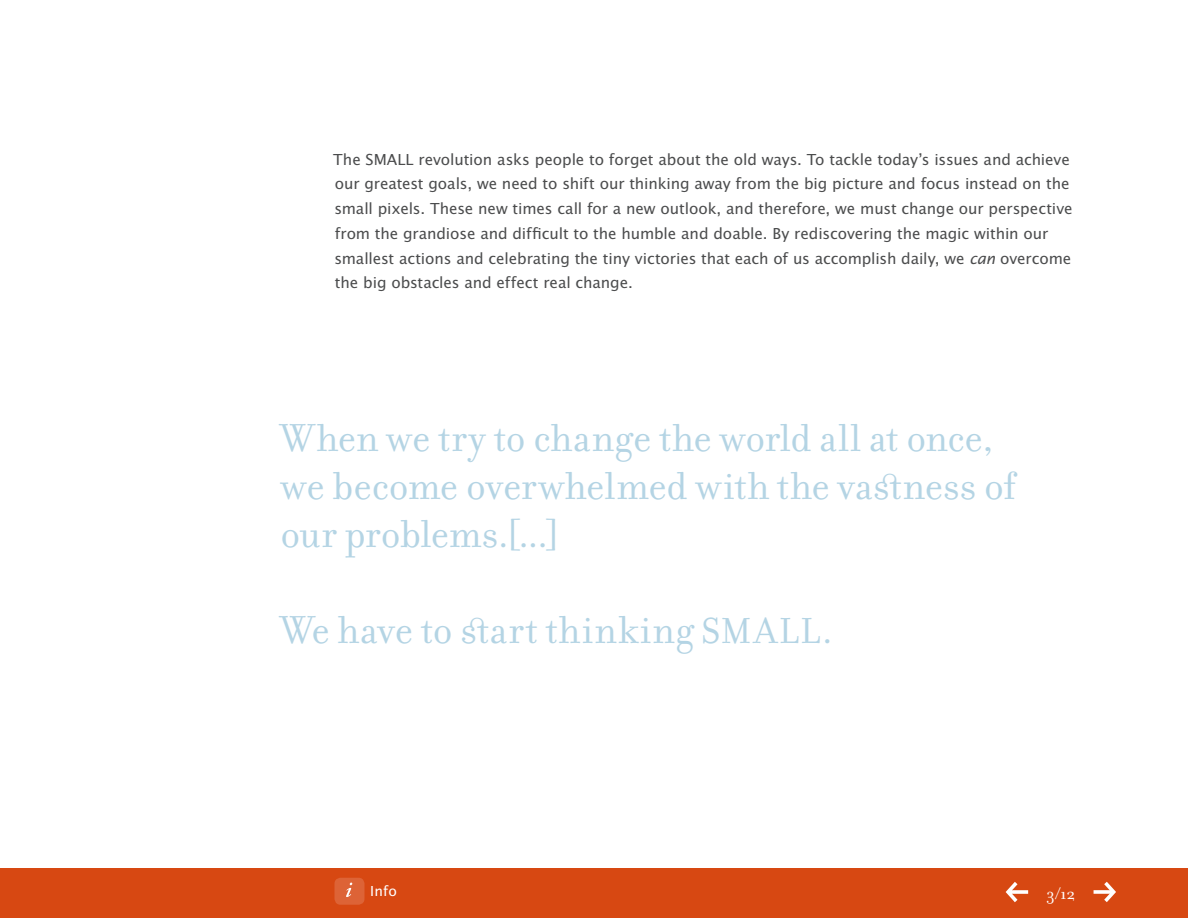
<style>
.page{position:relative;width:1188px;height:918px;background:#fff}
.page>*{position:absolute;margin:0;border:0;box-sizing:border-box;transform-origin:0 0}
.t1{font:42px/48px "Filosofia OT";color:#b4d4e4}
.t2{font:18px "Filosofia OT";color:#fff}
.t3{font:16.5px/24.8px "Lucida Sans EFOP";letter-spacing:-.005em;color:#4b4c4d}
.t4{font:15px "Lucida Sans EFOP";color:#fff}
.s1{font-style:italic}
.s2{font-size:39px}
</style>
<div class="page">
<div style="left:0;top:869px;width:1188px;height:49px;background:#d74812"></div>
<div style="left:334px;top:878px;width:30px;height:27px;background:#dd6336;border-radius:6px"></div>
<svg style="left:346px;top:883px;width:6px;height:14px"></svg>
<svg style="left:1006px;top:882px;width:22px;height:20px"></svg>
<svg style="left:1094px;top:882px;width:22px;height:20px"></svg>
<p class="t3" style="left:333px;top:148px;width:741px">The SMALL revolution asks people to forget about the old ways. To tackle today’s issues and achieve our greatest goals, we need to shift our thinking away from the big picture and focus instead on the small pixels. These new times call for a new outlook, and therefore, we must change our perspective from the grandiose and difficult to the humble and doable. By rediscovering the magic within our smallest actions and celebrating the tiny victories that each of us accomplish daily, we <span class="s1">can</span> overcome the big obstacles and effect real change.</p>
<h1 class="t1" style="left:280px;top:414px;width:737px">When we try to change the world all at once, we become overwhelmed with the vastness of our problems.[...]</h1>
<h1 class="t1" style="left:280px;top:606px;width:554px">We have to start thinking <span class="s2">SMALL</span>.</h1>
<p class="t4" style="left:370px;top:883px;width:28px">Info</p>
<p class="t2" style="left:1047px;top:884px;width:30px">3/12</p>
</div>
